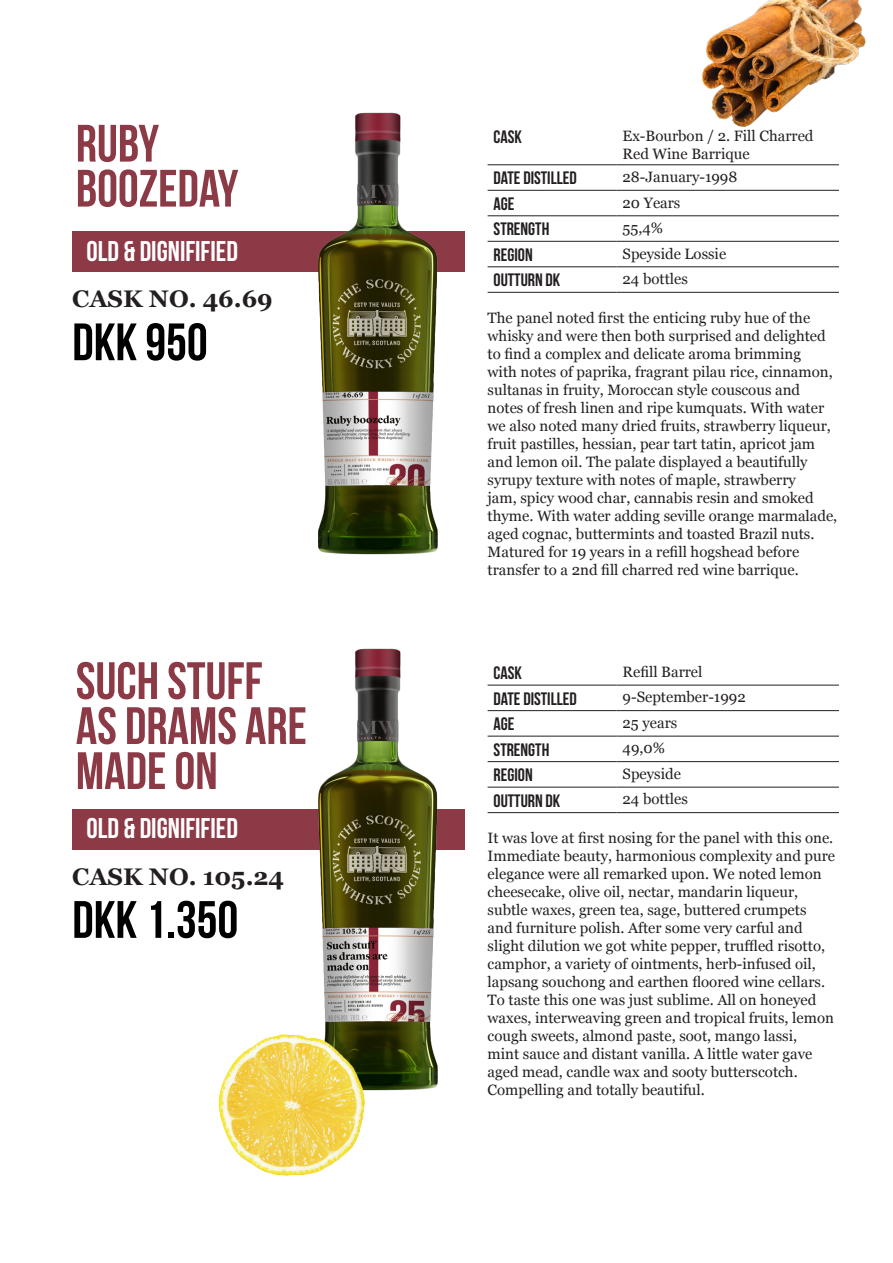
<style>
.page{position:relative;width:893px;height:1263px;background:#fff}
.page>*{position:absolute;margin:0;border:0;box-sizing:border-box;transform-origin:0 0}
.t1{font:700 52.5px/45px "Bebas Neue";color:#8d3a47}
.t2{font:700 52.5px "Bebas Neue";color:#000001}
.t3{font:700 28.5px "Bebas Neue";color:#fff}
.t4{font:700 24px "Georgia";color:#231f20}
.t5{font:700 18px "Bebas Neue";color:#231f20}
.t6{font:15px/18px "Georgia";color:#231f20}
</style>
<div class="page">
<div style="left:72px;top:809px;width:393px;height:40px;background:#8d3a47"></div>
<div style="left:72px;top:231px;width:393px;height:41px;background:#8d3a47"></div>
<img style="left:313px;top:648px;width:127px;height:443px">
<img style="left:318px;top:112px;width:120px;height:443px">
<hr style="left:488px;top:685px;width:129px;height:1px;background:#231f20">
<hr style="left:617px;top:685px;width:222px;height:1px;background:#231f20">
<hr style="left:488px;top:710px;width:129px;height:1px;background:#231f20">
<hr style="left:617px;top:710px;width:222px;height:1px;background:#231f20">
<hr style="left:488px;top:736px;width:129px;height:1px;background:#231f20">
<hr style="left:617px;top:736px;width:222px;height:1px;background:#231f20">
<hr style="left:488px;top:761px;width:129px;height:1px;background:#231f20">
<hr style="left:617px;top:761px;width:222px;height:1px;background:#231f20">
<hr style="left:488px;top:787px;width:129px;height:1px;background:#231f20">
<hr style="left:617px;top:787px;width:222px;height:1px;background:#231f20">
<hr style="left:488px;top:812px;width:129px;height:1px;background:#231f20">
<hr style="left:617px;top:812px;width:222px;height:1px;background:#231f20">
<hr style="left:488px;top:164px;width:129px;height:1px;background:#231f20">
<hr style="left:617px;top:164px;width:222px;height:1px;background:#231f20">
<hr style="left:488px;top:190px;width:129px;height:1px;background:#231f20">
<hr style="left:617px;top:190px;width:222px;height:1px;background:#231f20">
<hr style="left:488px;top:215px;width:129px;height:1px;background:#231f20">
<hr style="left:617px;top:215px;width:222px;height:1px;background:#231f20">
<hr style="left:488px;top:241px;width:129px;height:1px;background:#231f20">
<hr style="left:617px;top:241px;width:222px;height:1px;background:#231f20">
<hr style="left:488px;top:266px;width:129px;height:1px;background:#231f20">
<hr style="left:617px;top:266px;width:222px;height:1px;background:#231f20">
<hr style="left:488px;top:292px;width:129px;height:1px;background:#231f20">
<hr style="left:617px;top:292px;width:222px;height:1px;background:#231f20">
<img style="left:702px;top:0;width:164px;height:127px">
<img style="left:218px;top:1020px;width:158px;height:156px">
<p class="t1" style="left:76px;top:120px;width:164px">RUBY<br>BOOZEDAY</p>
<p class="t3" style="left:86px;top:235px;width:153px">OLD &amp; DIGNIFIFIED</p>
<p class="t4" style="left:72px;top:281px;width:202px">CASK NO. 46.69</p>
<p class="t2" style="left:72px;top:313px;width:137px">DKK 950</p>
<p class="t1" style="left:76px;top:658px;width:233px">SUCH STUFF<br>AS DRAMS ARE<br>MADE ON</p>
<p class="t3" style="left:86px;top:813px;width:153px">OLD &amp; DIGNIFIFIED</p>
<p class="t4" style="left:72px;top:858px;width:213px">CASK NO. 105.24</p>
<p class="t2" style="left:72px;top:891px;width:167px">DKK 1.350</p>
<p class="t5" style="left:494px;top:127px;width:30px">CASK</p>
<p class="t6" style="left:623px;top:126px;width:192px">Ex-Bourbon / 2. Fill Charred<br>Red Wine Barrique</p>
<p class="t5" style="left:494px;top:168px;width:85px">DATE DISTILLED</p>
<p class="t6" style="left:623px;top:167px;width:116px">28-January-1998</p>
<p class="t5" style="left:494px;top:194px;width:22px">AGE</p>
<p class="t6" style="left:623px;top:193px;width:59px">20 Years</p>
<p class="t5" style="left:494px;top:219px;width:57px">STRENGTH</p>
<p class="t6" style="left:623px;top:218px;width:42px">55,4%</p>
<p class="t5" style="left:494px;top:245px;width:41px">REGION</p>
<p class="t6" style="left:623px;top:244px;width:105px">Speyside Lossie</p>
<p class="t5" style="left:494px;top:270px;width:68px">OUTTURN DK</p>
<p class="t6" style="left:623px;top:269px;width:67px">24 bottles</p>
<p class="t6" style="left:488px;top:308px;width:351px">The panel noted first the enticing ruby hue of the whisky and were then both surprised and delighted to find a complex and delicate aroma brimming<br>with notes of paprika, fragrant pilau rice, cinnamon, sultanas in fruity, Moroccan style couscous and notes of fresh linen and ripe kumquats. With water we also noted many dried fruits, strawberry liqueur, fruit pastilles, hessian, pear tart tatin, apricot jam and lemon oil. The palate displayed a beautifully syrupy texture with notes of maple, strawberry<br>jam, spicy wood char, cannabis resin and smoked thyme. With water adding seville orange marmalade, aged cognac, buttermints and toasted Brazil nuts.<br>Matured for 19 years in a refill hogshead before transfer to a 2nd fill charred red wine barrique.</p>
<p class="t5" style="left:494px;top:663px;width:30px">CASK</p>
<p class="t6" style="left:623px;top:662px;width:81px">Refill Barrel</p>
<p class="t5" style="left:494px;top:688px;width:85px">DATE DISTILLED</p>
<p class="t6" style="left:623px;top:688px;width:125px">9-September-1992</p>
<p class="t5" style="left:494px;top:714px;width:22px">AGE</p>
<p class="t6" style="left:623px;top:713px;width:56px">25 years</p>
<p class="t5" style="left:494px;top:739px;width:57px">STRENGTH</p>
<p class="t6" style="left:623px;top:739px;width:44px">49,0%</p>
<p class="t5" style="left:494px;top:765px;width:41px">REGION</p>
<p class="t6" style="left:623px;top:764px;width:60px">Speyside</p>
<p class="t5" style="left:494px;top:790px;width:68px">OUTTURN DK</p>
<p class="t6" style="left:623px;top:790px;width:67px">24 bottles</p>
<p class="t6" style="left:488px;top:828px;width:349px">It was love at first nosing for the panel with this one.<br>Immediate beauty, harmonious complexity and pure elegance were all remarked upon. We noted lemon cheesecake, olive oil, nectar, mandarin liqueur, subtle waxes, green tea, sage, buttered crumpets and furniture polish. After some very carful and slight dilution we got white pepper, truffled risotto, camphor, a variety of ointments, herb-infused oil, lapsang souchong and earthen floored wine cellars.<br>To taste this one was just sublime. All on honeyed waxes, interweaving green and tropical fruits, lemon cough sweets, almond paste, soot, mango lassi,<br>mint sauce and distant vanilla. A little water gave aged mead, candle wax and sooty butterscotch.<br>Compelling and totally beautiful.</p>
</div>
